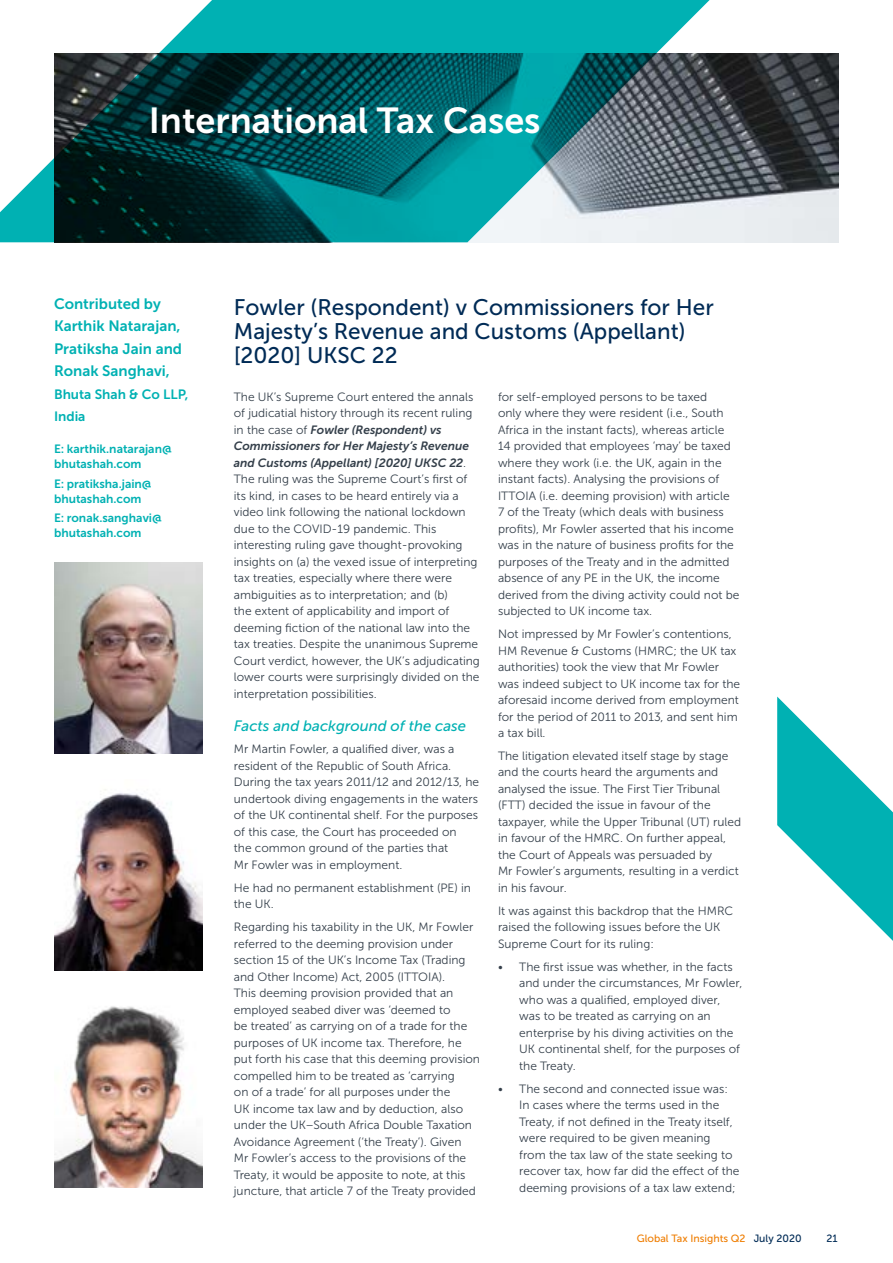
<style>
.page{position:relative;width:893px;height:1263px;background:#fff}
.page>*{position:absolute;margin:0;border:0;box-sizing:border-box;transform-origin:0 0}
.t1{font:36px "Museo Sans 700";color:#fff}
.t2{font:22.5px/24px "Museo Sans 500";color:#002b56}
.t3{font:15px/22.5px "Museo Sans 700";color:#00b1b3}
.t4{font:italic 15px "Museo Sans 500";color:#00b1b3}
.t5{font:13.5px/22.5px "Museo Sans 700";color:#00b1b3}
.t6{font:12px/16.5px "Museo Sans 300";color:#343f4a}
.t7{font:italic 12px/16.5px "Museo Sans 700";color:#343f4a}
.t8{font:12px/15px "Museo Sans 700";color:#00b1b3}
.t9{font:10.5px "Museo Sans 500";color:#ef7d00}
.t10{font:10.5px "Museo Sans 500";color:#002b56}
.s1{font-family:"Museo Sans 300";font-style:normal}
.s2{color:#002b56}
</style>
<div class="page">
<svg style="left:0;top:0;width:839px;height:242px;background:#418286"></svg>
<svg style="left:777px;top:696px;width:116px;height:245px"></svg>
<img style="left:54px;top:562px;width:149px;height:192px">
<img style="left:54px;top:789px;width:149px;height:182px">
<img style="left:54px;top:1006px;width:149px;height:181px">
<h1 class="t1" style="left:149px;top:101px;width:393px">International Tax Cases</h1>
<p class="t3" style="left:54px;top:292px;width:130px">Contributed by<br>Karthik Natarajan,<br>Pratiksha Jain and<br>Ronak Sanghavi,</p>
<p class="t5" style="left:54px;top:383px;width:136px">Bhuta Shah &amp; Co LLP,<br>India</p>
<p class="t8" style="left:54px;top:442px;width:120px">E: karthik.natarajan@ bhutashah.com</p>
<p class="t8" style="left:54px;top:476px;width:99px">E: pratiksha.jain@ bhutashah.com</p>
<p class="t8" style="left:54px;top:510px;width:110px">E: ronak.sanghavi@ bhutashah.com</p>
<h2 class="t2" style="left:234px;top:295px;width:481px">Fowler (Respondent) v Commissioners for Her<br>Majesty’s Revenue and Customs (Appellant) [2020] UKSC 22</h2>
<p class="t6" style="left:234px;top:388px;width:241px">The UK’s Supreme Court entered the annals of judicatial history through its recent ruling</p>
<p class="t7" style="left:234px;top:421px;width:237px"><span class="s1">in the case of</span> Fowler (Respondent) vs<br>Commissioners for Her Majesty’s Revenue and Customs (Appellant) [2020] UKSC 22<span class="s1">.</span></p>
<p class="t6" style="left:234px;top:471px;width:248px">The ruling was the Supreme Court’s first of its kind, in cases to be heard entirely via a video link following the national lockdown due to the COVID-19 pandemic. This interesting ruling gave thought-provoking insights on (a) the vexed issue of interpreting tax treaties, especially where there were ambiguities as to interpretation; and (b)<br>the extent of applicability and import of deeming fiction of the national law into the tax treaties. Despite the unanimous Supreme Court verdict, however, the UK’s adjudicating lower courts were surprisingly divided on the interpretation possibilities.</p>
<p class="t4" style="left:234px;top:717px;width:234px">Facts and background of the case</p>
<p class="t6" style="left:234px;top:741px;width:247px">Mr Martin Fowler, a qualified diver, was a resident of the Republic of South Africa.<br>During the tax years 2011/12 and 2012/13, he undertook diving engagements in the waters of the UK continental shelf. For the purposes of this case, the Court has proceeded on<br>the common ground of the parties that<br>Mr Fowler was in employment.</p>
<p class="t6" style="left:234px;top:879px;width:239px">He had no permanent establishment (PE) in the UK.</p>
<p class="t6" style="left:234px;top:919px;width:248px">Regarding his taxability in the UK, Mr Fowler referred to the deeming provision under section 15 of the UK’s Income Tax (Trading and Other Income) Act, 2005 (ITTOIA).<br>This deeming provision provided that an employed seabed diver was ‘deemed to<br>be treated’ as carrying on of a trade for the purposes of UK income tax. Therefore, he put forth his case that this deeming provision compelled him to be treated as ‘carrying<br>on of a trade’ for all purposes under the<br>UK income tax law and by deduction, also under the UK–South Africa Double Taxation Avoidance Agreement (‘the Treaty’). Given<br>Mr Fowler’s access to the provisions of the Treaty, it would be apposite to note, at this juncture, that article 7 of the Treaty provided</p>
<p class="t6" style="left:498px;top:388px;width:243px">for self-employed persons to be taxed<br>only where they were resident (i.e., South Africa in the instant facts), whereas article 14 provided that employees ‘may’ be taxed where they work (i.e. the UK, again in the instant facts). Analysing the provisions of ITTOIA (i.e. deeming provision) with article<br>7 of the Treaty (which deals with business profits), Mr Fowler asserted that his income was in the nature of business profits for the purposes of the Treaty and in the admitted absence of any PE in the UK, the income derived from the diving activity could not be subjected to UK income tax.</p>
<p class="t6" style="left:498px;top:626px;width:244px">Not impressed by Mr Fowler’s contentions, HM Revenue &amp; Customs (HMRC; the UK tax authorities) took the view that Mr Fowler was indeed subject to UK income tax for the aforesaid income derived from employment for the period of 2011 to 2013, and sent him a tax bill.</p>
<p class="t6" style="left:498px;top:748px;width:245px">The litigation elevated itself stage by stage and the courts heard the arguments and analysed the issue. The First Tier Tribunal (FTT) decided the issue in favour of the taxpayer, while the Upper Tribunal (UT) ruled in favour of the HMRC. On further appeal, the Court of Appeals was persuaded by<br>Mr Fowler’s arguments, resulting in a verdict in his favour.</p>
<p class="t6" style="left:498px;top:902px;width:237px">It was against this backdrop that the HMRC raised the following issues before the UK<br>Supreme Court for its ruling:</p>
<p class="t6" style="left:519px;top:958px;width:224px;text-indent:-21px">• The first issue was whether, in the facts and under the circumstances, Mr Fowler, who was a qualified, employed diver, was to be treated as carrying on an enterprise by his diving activities on the UK continental shelf, for the purposes of the Treaty.</p>
<p class="t6" style="left:519px;top:1080px;width:222px;text-indent:-21px">• The second and connected issue was:<br>In cases where the terms used in the Treaty, if not defined in the Treaty itself, were required to be given meaning from the tax law of the state seeking to recover tax, how far did the effect of the deeming provisions of a tax law extend;</p>
<p class="t9" style="left:637px;top:1232px;width:166px">Global Tax Insights Q2 <span class="s2">July 2020</span></p>
<p class="t10" style="left:826px;top:1232px;width:13px">21</p>
</div>
